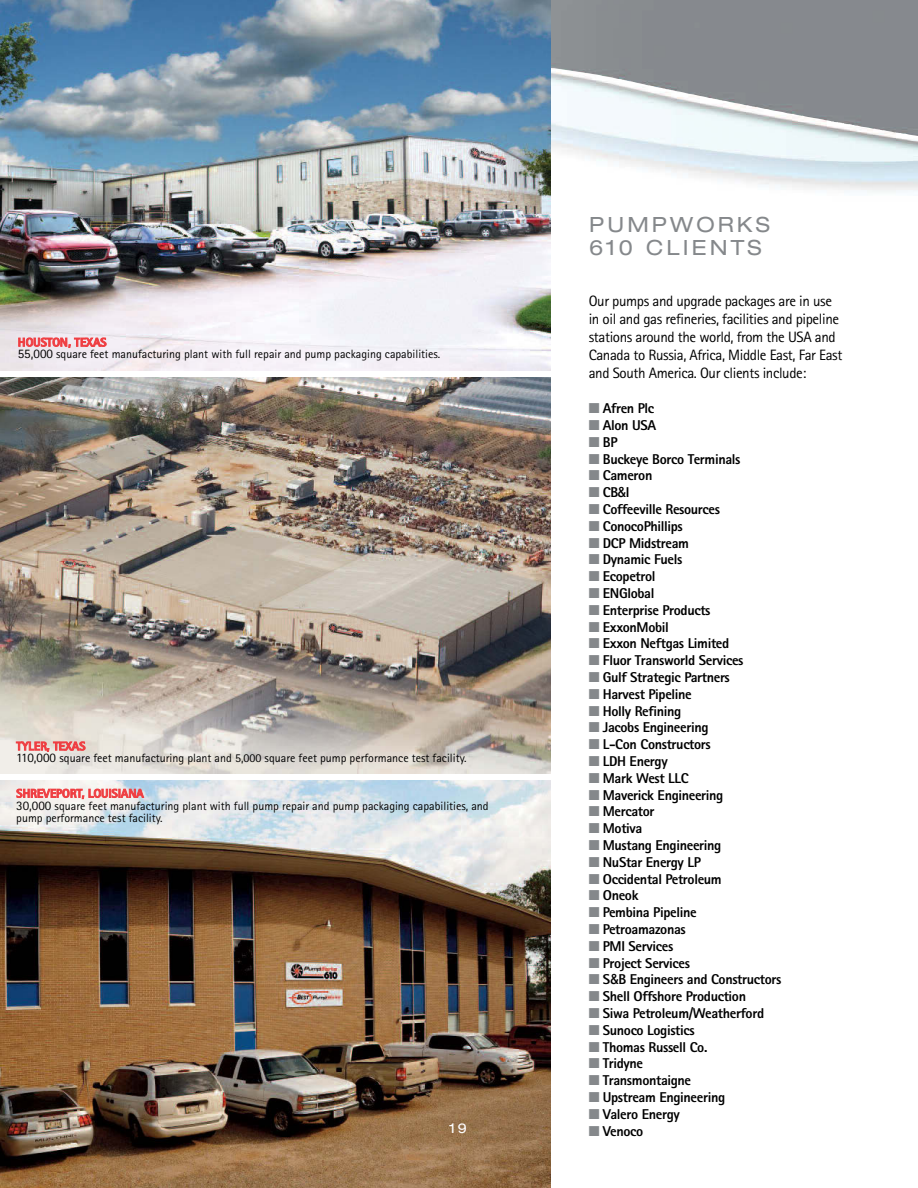
<style>
.page{position:relative;width:918px;height:1188px;background:#fff}
.page>*{position:absolute;margin:0;border:0;box-sizing:border-box;transform-origin:0 0}
.t1{font:expanded 21px/22.5px "Helvetica Neue LT Pro";letter-spacing:.15em;color:#85888b}
.t2{font:15px/18px "Rotis Sans Serif";letter-spacing:-.025em;color:#000}
.t3{font:800 14.25px "Rotis Sans Serif";letter-spacing:-.025em;color:#000}
.t4{font:expanded 13.5px "Helvetica Neue LT Pro";color:#fff}
.t5{font:12px/12px "Rotis Sans Serif";color:#000}
.s1{font-weight:800;color:#ef3e42}
.s2{font-size:13.05px}
.s3{color:#85888b}
.s4{font-family:"Helvetica Neue LT Pro";font-weight:500;font-stretch:condensed}
</style>
<div class="page">
<img style="left:550px;top:137px;width:368px;height:102px">
<img style="left:550px;top:0;width:368px;height:137px">
<img style="left:0;top:378px;width:550px;height:395px">
<img style="left:0;top:0;width:550px;height:371px">
<img style="left:0;top:780px;width:550px;height:408px">
<p class="t5" style="left:18px;top:337px;width:424px"><span class="s1">HOUSTON, TEXAS<br></span><span class="s2">55,000</span> square feet manufacturing plant with full repair and pump packaging capabilities.</p>
<p class="t5" style="left:16px;top:741px;width:452px"><span class="s1">TYLER, TEXAS<br></span><span class="s2">110,000</span> square feet manufacturing plant and 5,000 square feet pump performance test facility.</p>
<p class="t5" style="left:16px;top:789px;width:474px"><span class="s1">SHREVEPORT, LOUISIANA<br></span><span class="s2">30,000</span> square feet manufacturing plant with full pump repair and pump packaging capabilities, and pump performance test facility.</p>
<p class="t4" style="left:450px;top:1124px;width:19px">19</p>
<h1 class="t1" style="left:589px;top:216px;width:182px">PUMPWORKS<br>610 CLIENTS</h1>
<p class="t2" style="left:589px;top:294px;width:255px">Our pumps and upgrade packages are in use in oil and gas refineries, facilities and pipeline stations around the world, from the USA and Canada to Russia, Africa, Middle East, Far East and South America. Our clients include:</p>
<p class="t3" style="left:589px;top:403px;width:67px"><span class="s3">■</span> Afren Plc</p>
<p class="t3" style="left:589px;top:420px;width:69px"><span class="s3">■</span> Alon USA</p>
<p class="t3" style="left:589px;top:437px;width:30px"><span class="s3">■</span> BP</p>
<p class="t3" style="left:589px;top:454px;width:153px"><span class="s3">■</span> Buckeye Borco Terminals</p>
<p class="t3" style="left:589px;top:471px;width:65px"><span class="s3">■</span> Cameron</p>
<p class="t3" style="left:589px;top:487px;width:42px"><span class="s3">■</span> CB<span class="s4">&amp;</span>I</p>
<p class="t3" style="left:589px;top:504px;width:133px"><span class="s3">■</span> Coffeeville Resources</p>
<p class="t3" style="left:589px;top:521px;width:96px"><span class="s3">■</span> ConocoPhillips</p>
<p class="t3" style="left:589px;top:538px;width:102px"><span class="s3">■</span> DCP Midstream</p>
<p class="t3" style="left:589px;top:555px;width:95px"><span class="s3">■</span> Dynamic Fuels</p>
<p class="t3" style="left:589px;top:571px;width:68px"><span class="s3">■</span> Ecopetrol</p>
<p class="t3" style="left:589px;top:588px;width:67px"><span class="s3">■</span> ENGlobal</p>
<p class="t3" style="left:589px;top:605px;width:123px"><span class="s3">■</span> Enterprise Products</p>
<p class="t3" style="left:589px;top:622px;width:82px"><span class="s3">■</span> ExxonMobil</p>
<p class="t3" style="left:589px;top:639px;width:142px"><span class="s3">■</span> Exxon Neftgas Limited</p>
<p class="t3" style="left:589px;top:655px;width:156px"><span class="s3">■</span> Fluor Transworld Services</p>
<p class="t3" style="left:589px;top:672px;width:143px"><span class="s3">■</span> Gulf Strategic Partners</p>
<p class="t3" style="left:589px;top:689px;width:105px"><span class="s3">■</span> Harvest Pipeline</p>
<p class="t3" style="left:589px;top:706px;width:94px"><span class="s3">■</span> Holly Refining</p>
<p class="t3" style="left:589px;top:723px;width:121px"><span class="s3">■</span> Jacobs Engineering</p>
<p class="t3" style="left:589px;top:739px;width:124px"><span class="s3">■</span> L-Con Constructors</p>
<p class="t3" style="left:589px;top:756px;width:80px"><span class="s3">■</span> LDH Energy</p>
<p class="t3" style="left:589px;top:773px;width:101px"><span class="s3">■</span> Mark West LLC</p>
<p class="t3" style="left:589px;top:790px;width:136px"><span class="s3">■</span> Maverick Engineering</p>
<p class="t3" style="left:589px;top:807px;width:67px"><span class="s3">■</span> Mercator</p>
<p class="t3" style="left:589px;top:823px;width:55px"><span class="s3">■</span> Motiva</p>
<p class="t3" style="left:589px;top:840px;width:134px"><span class="s3">■</span> Mustang Engineering</p>
<p class="t3" style="left:589px;top:857px;width:114px"><span class="s3">■</span> NuStar Energy LP</p>
<p class="t3" style="left:589px;top:874px;width:135px"><span class="s3">■</span> Occidental Petroleum</p>
<p class="t3" style="left:589px;top:891px;width:51px"><span class="s3">■</span> Oneok</p>
<p class="t3" style="left:589px;top:907px;width:109px"><span class="s3">■</span> Pembina Pipeline</p>
<p class="t3" style="left:589px;top:924px;width:99px"><span class="s3">■</span> Petroamazonas</p>
<p class="t3" style="left:589px;top:941px;width:86px"><span class="s3">■</span> PMI Services</p>
<p class="t3" style="left:589px;top:958px;width:103px"><span class="s3">■</span> Project Services</p>
<p class="t3" style="left:589px;top:975px;width:194px"><span class="s3">■</span> S<span class="s4">&amp;</span>B Engineers and Constructors</p>
<p class="t3" style="left:589px;top:991px;width:159px"><span class="s3">■</span> Shell Offshore Production</p>
<p class="t3" style="left:589px;top:1008px;width:177px"><span class="s3">■</span> Siwa Petroleum/Weatherford</p>
<p class="t3" style="left:589px;top:1025px;width:108px"><span class="s3">■</span> Sunoco Logistics</p>
<p class="t3" style="left:589px;top:1042px;width:120px"><span class="s3">■</span> Thomas Russell Co.</p>
<p class="t3" style="left:589px;top:1059px;width:56px"><span class="s3">■</span> Tridyne</p>
<p class="t3" style="left:589px;top:1075px;width:104px"><span class="s3">■</span> Transmontaigne</p>
<p class="t3" style="left:589px;top:1092px;width:138px"><span class="s3">■</span> Upstream Engineering</p>
<p class="t3" style="left:589px;top:1109px;width:93px"><span class="s3">■</span> Valero Energy</p>
<p class="t3" style="left:589px;top:1126px;width:56px"><span class="s3">■</span> Venoco</p>
</div>
